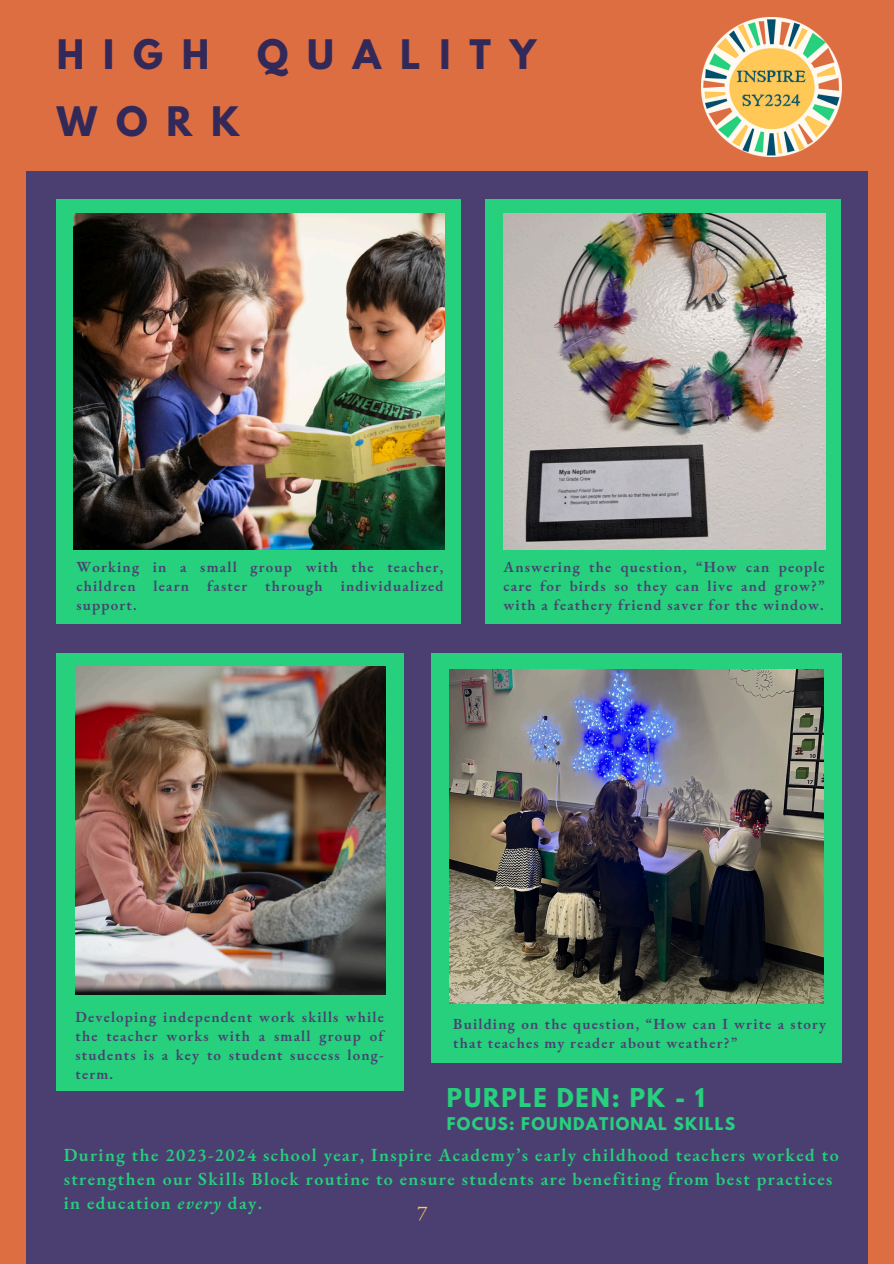
<style>
.page{position:relative;width:894px;height:1264px;background:#fff}
.page>*{position:absolute;margin:0;border:0;box-sizing:border-box;transform-origin:0 0}
.t1{font:700 36px "League Spartan";letter-spacing:.525em;color:#332959}
.t2{font:700 23.1px "League Spartan";letter-spacing:.08em;color:#26d07c}
.t3{font:21px "EB Garamond";color:#ffc857}
.t4{font:600 18px/23.7px "EB Garamond";letter-spacing:.08em;color:#26d07c}
.t5{font:700 15.6px "League Spartan";letter-spacing:.08em;color:#26d07c}
.t6{font:600 15px/19.2px "EB Garamond";letter-spacing:.08em;color:#4b3f72;text-align:justify}
.s1{font-style:italic}
</style>
<div class="page">
<div style="left:0;top:0;width:893px;height:1263px;background:#dd6e42"></div>
<div style="left:26px;top:89px;width:841px;height:1174px;background:#4b3f72"></div>
<div style="left:0;top:18px;width:893px;height:153px;background:#dd6e42"></div>
<img style="left:701px;top:18px;width:139px;height:138px">
<div style="left:485px;top:199px;width:355px;height:424px;background:#26d07c"></div>
<img style="left:503px;top:214px;width:322px;height:335px">
<div style="left:57px;top:199px;width:404px;height:424px;background:#26d07c"></div>
<img style="left:73px;top:214px;width:371px;height:335px">
<div style="left:430px;top:653px;width:411px;height:409px;background:#26d07c"></div>
<img style="left:449px;top:669px;width:374px;height:334px">
<div style="left:57px;top:653px;width:346px;height:437px;background:#26d07c"></div>
<img style="left:75px;top:666px;width:310px;height:328px">
<h1 class="t1" style="left:57px;top:37px;width:154px">HIGH</h1>
<h1 class="t1" style="left:257px;top:37px;width:281px">QUALITY</h1>
<h1 class="t1" style="left:57px;top:103px;width:184px">WORK</h1>
<p class="t6" style="left:76px;top:557px;width:368px">Working in a small group with the teacher, children learn faster through individualized support.</p>
<p class="t6" style="left:503px;top:557px;width:322px">Answering the question, “How can people care for birds so they can live and grow?” with a feathery friend saver for the window.</p>
<h3 class="t6" style="left:75px;top:1006px;width:310px">Developing independent work skills while the teacher works with a small group of students is a key to student success long&shy;term.</h3>
<p class="t6" style="left:453px;top:1014px;width:374px">Building on the question, “How can I write a story that teaches my reader about weather?”</p>
<p class="t2" style="left:446px;top:1085px;width:259px">PURPLE DEN: PK - 1</p>
<p class="t5" style="left:446px;top:1116px;width:290px">FOCUS: FOUNDATIONAL SKILLS</p>
<p class="t4" style="left:64px;top:1143px;width:776px">During the 2023-2024 school year, Inspire Academy’s early childhood teachers worked to strengthen our Skills Block routine to ensure students are benefiting from best practices in education <span class="s1">every</span> day.</p>
<p class="t3" style="left:417px;top:1198px;width:12px">7</p>
</div>
